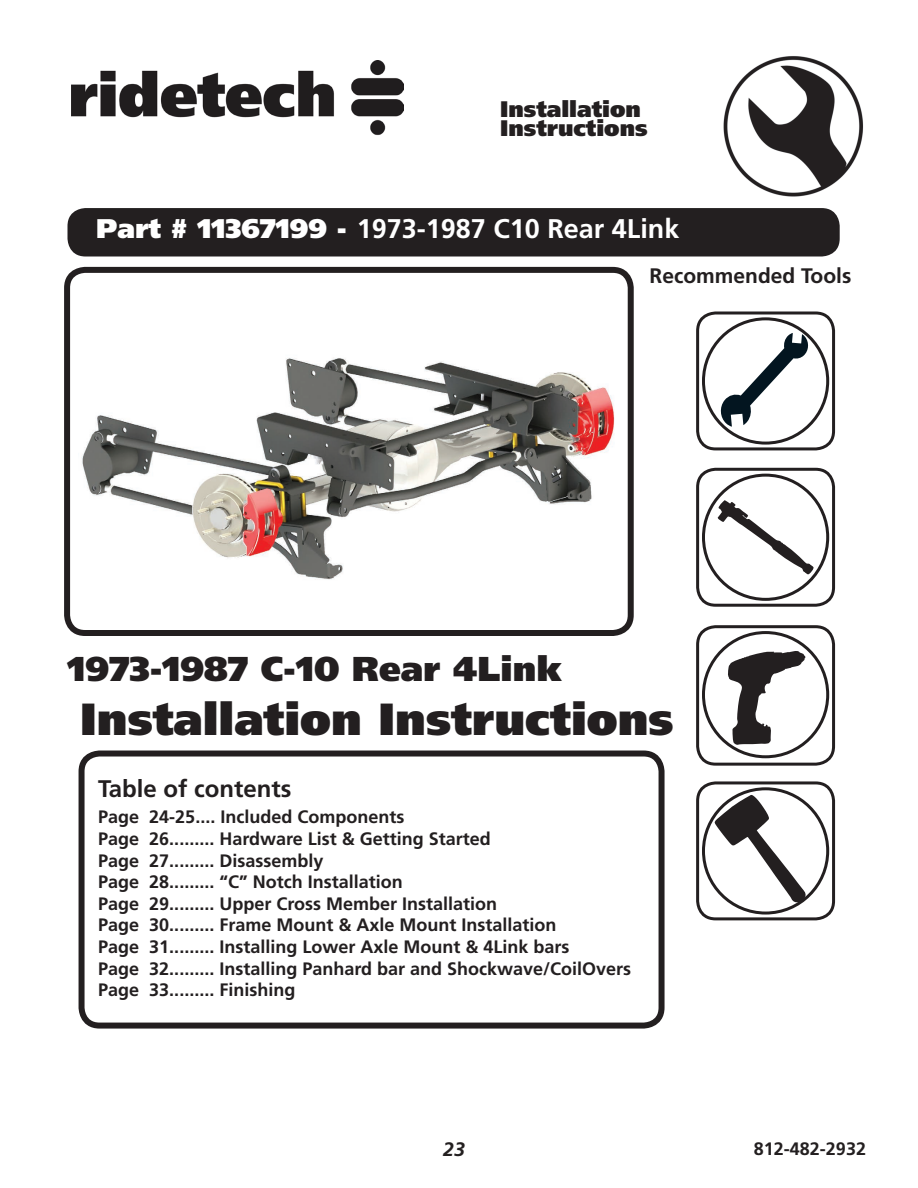
<style>
.page{position:relative;width:918px;height:1188px;background:#fff}
.page>*{position:absolute;margin:0;border:0;box-sizing:border-box;transform-origin:0 0}
.t1{font:900 45px "Frutiger";color:#231f20}
.t2{font:900 34.5px "Frutiger";color:#231f20}
.t3{font:700 27px "Frutiger";color:#fff}
.t4{font:700 24px "Frutiger";color:#231f20}
.t5{font:900 22.5px/19.5px "Frutiger";color:#231f20}
.t6{font:700 21px "Frutiger";color:#231f20}
.t7{font:italic 700 19.5px "Frutiger";color:#231f20}
.t8{font:700 18px/21.6px "Frutiger";color:#231f20}
.s1{font-weight:900}
</style>
<div class="page">
<img style="left:723px;top:56px;width:140px;height:141px">
<img style="left:72px;top:61px;width:331px;height:75px">
<div style="left:702px;top:631px;width:127px;height:127px;border:3px solid #231f20;border-radius:50%"></div>
<div style="left:696px;top:625px;width:139px;height:141px;border:3px solid #231f20;border-radius:18px"></div>
<svg style="left:728px;top:651px;width:77px;height:94px"></svg>
<div style="left:696px;top:468px;width:139px;height:139px;border:3px solid #231f20;border-radius:18px"></div>
<svg style="left:718px;top:500px;width:96px;height:75px"></svg>
<div style="left:702px;top:474px;width:127px;height:127px;border:3px solid #231f20;border-radius:50%"></div>
<div style="left:696px;top:781px;width:139px;height:139px;border:3px solid #231f20;border-radius:18px"></div>
<svg style="left:715px;top:795px;width:91px;height:108px"></svg>
<div style="left:702px;top:787px;width:127px;height:128px;border:3px solid #231f20;border-radius:50%"></div>
<div style="left:696px;top:312px;width:139px;height:138px;border:3px solid #231f20;border-radius:18px"></div>
<div style="left:702px;top:317px;width:127px;height:128px;border:3px solid #231f20;border-radius:50%"></div>
<svg style="left:719px;top:333px;width:90px;height:94px"></svg>
<div style="left:79px;top:751px;width:586px;height:278px;border:6px solid #231f20;border-radius:18px"></div>
<div style="left:68px;top:208px;width:772px;height:48px;background:#231f20;border-radius:18px"></div>
<div style="left:64px;top:267px;width:570px;height:369px;border:6px solid #231f20;border-radius:18px"></div>
<img style="left:81px;top:358px;width:534px;height:222px">
<p class="t5" style="left:500px;top:101px;width:149px">Installation<br>Instructions</p>
<h3 class="t3" style="left:96px;top:218px;width:585px"><span class="s1">Part # 11367199 -</span> 1973-1987 C10 Rear 4Link</h3>
<p class="t6" style="left:650px;top:267px;width:203px">Recommended Tools</p>
<h2 class="t2" style="left:68px;top:655px;width:496px">1973-1987 C-10 Rear 4Link</h2>
<h1 class="t1" style="left:80px;top:701px;width:595px">Installation Instructions</h1>
<h3 class="t4" style="left:98px;top:779px;width:195px">Table of contents</h3>
<p class="t8" style="left:98px;top:808px;width:534px">Page 24-25.... Included Components<br>Page 26......... Hardware List &amp; Getting Started<br>Page 27......... Disassembly<br>Page 28......... “C” Notch Installation<br>Page 29......... Upper Cross Member Installation<br>Page 30......... Frame Mount &amp; Axle Mount Installation<br>Page 31......... Installing Lower Axle Mount &amp; 4Link bars<br>Page 32......... Installing Panhard bar and Shockwave/CoilOvers Page 33......... Finishing</p>
<p class="t7" style="left:443px;top:1142px;width:23px">23</p>
<p class="t8" style="left:754px;top:1139px;width:114px">812-482-2932</p>
</div>
